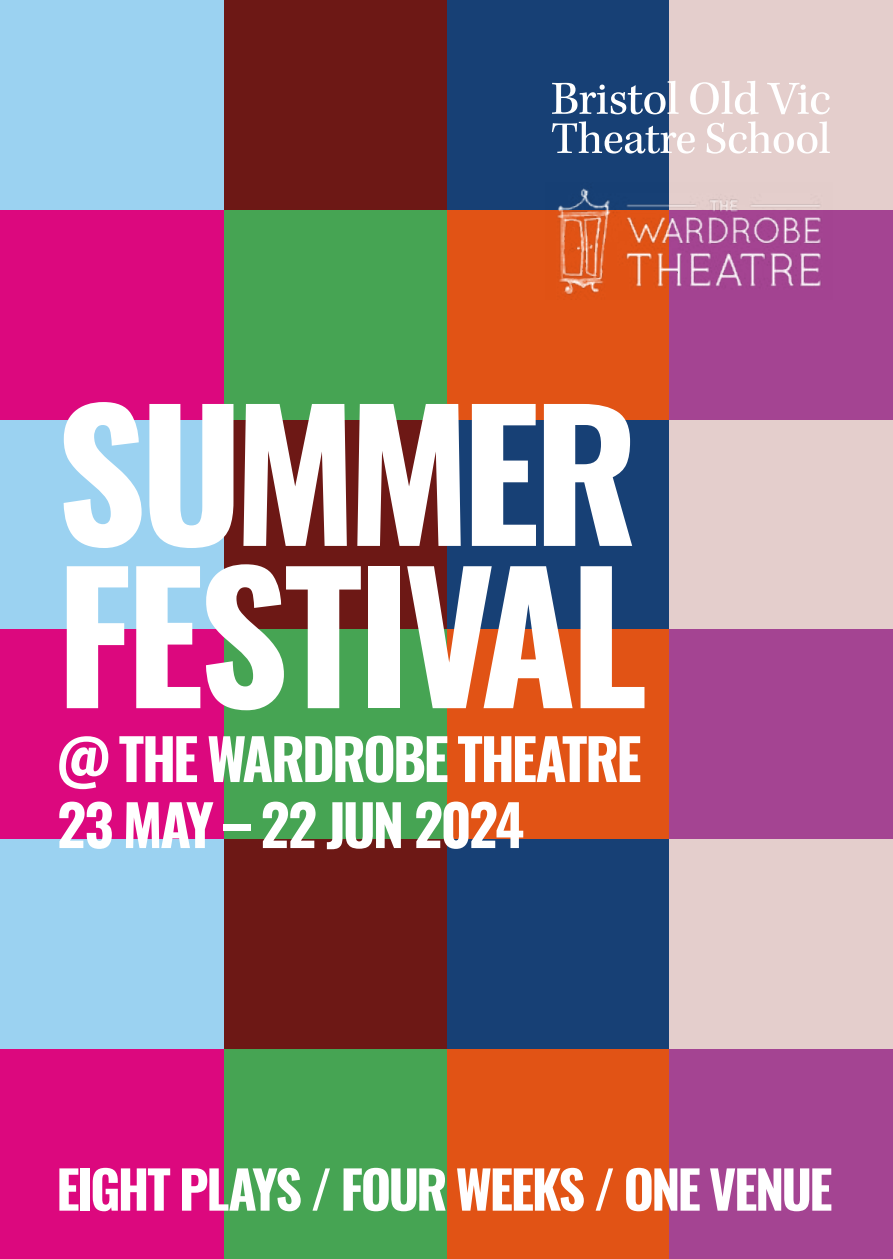
<style>
.page{position:relative;width:893px;height:1259px;background:#fff}
.page>*{position:absolute;margin:0;border:0;box-sizing:border-box;transform-origin:0 0}
.t1{font:700 175.2px/162.3px "Oswald";letter-spacing:-.035em;color:#fff}
.t2{font:700 56.4px/66px "Oswald";letter-spacing:-.05em;color:#fff}
.t3{font:700 52.2px "Oswald";letter-spacing:-.05em;color:#fff}
</style>
<div class="page">
<div style="left:446px;top:419px;width:224px;height:210px;background:#174075"></div>
<div style="left:446px;top:629px;width:224px;height:210px;background:#e15315"></div>
<div style="left:670px;top:420px;width:223px;height:209px;background:#e4cecc"></div>
<div style="left:670px;top:629px;width:223px;height:210px;background:#a44492"></div>
<div style="left:223px;top:419px;width:223px;height:210px;background:#6d1815"></div>
<div style="left:223px;top:629px;width:223px;height:210px;background:#46a453"></div>
<div style="left:0;top:420px;width:223px;height:209px;background:#9bd2f1"></div>
<div style="left:0;top:629px;width:223px;height:210px;background:#dc087e"></div>
<div style="left:446px;top:839px;width:224px;height:210px;background:#174075"></div>
<div style="left:446px;top:1049px;width:224px;height:210px;background:#e15315"></div>
<div style="left:670px;top:839px;width:223px;height:210px;background:#e4cecc"></div>
<div style="left:670px;top:1049px;width:223px;height:210px;background:#a44492"></div>
<div style="left:223px;top:839px;width:223px;height:210px;background:#6d1815"></div>
<div style="left:223px;top:1049px;width:223px;height:210px;background:#46a453"></div>
<div style="left:0;top:839px;width:223px;height:210px;background:#9bd2f1"></div>
<div style="left:0;top:1049px;width:223px;height:210px;background:#dc087e"></div>
<div style="left:446px;top:0;width:224px;height:210px;background:#174075"></div>
<div style="left:446px;top:210px;width:224px;height:209px;background:#e15315"></div>
<div style="left:670px;top:0;width:223px;height:210px;background:#e4cecc"></div>
<div style="left:670px;top:210px;width:223px;height:209px;background:#a44492"></div>
<div style="left:223px;top:0;width:223px;height:210px;background:#6d1815"></div>
<div style="left:223px;top:210px;width:223px;height:209px;background:#46a453"></div>
<div style="left:0;top:0;width:223px;height:210px;background:#9bd2f1"></div>
<div style="left:0;top:210px;width:223px;height:209px;background:#dc087e"></div>
<svg style="left:552px;top:81px;width:127px;height:33px"></svg>
<svg style="left:690px;top:81px;width:69px;height:33px"></svg>
<svg style="left:767px;top:83px;width:63px;height:31px"></svg>
<svg style="left:552px;top:121px;width:143px;height:32px"></svg>
<svg style="left:707px;top:121px;width:123px;height:33px"></svg>
<img style="left:557px;top:182px;width:265px;height:118px">
<h1 class="t1" style="left:56px;top:404px;width:593px">SUMMER<br>FESTIVAL</h1>
<p class="t2" style="left:56px;top:729px;width:587px">@ THE WARDROBE THEATRE<br>23 MAY – 22 JUN 2024</p>
<p class="t3" style="left:56px;top:1162px;width:778px">EIGHT PLAYS / FOUR WEEKS / ONE VENUE</p>
</div>
